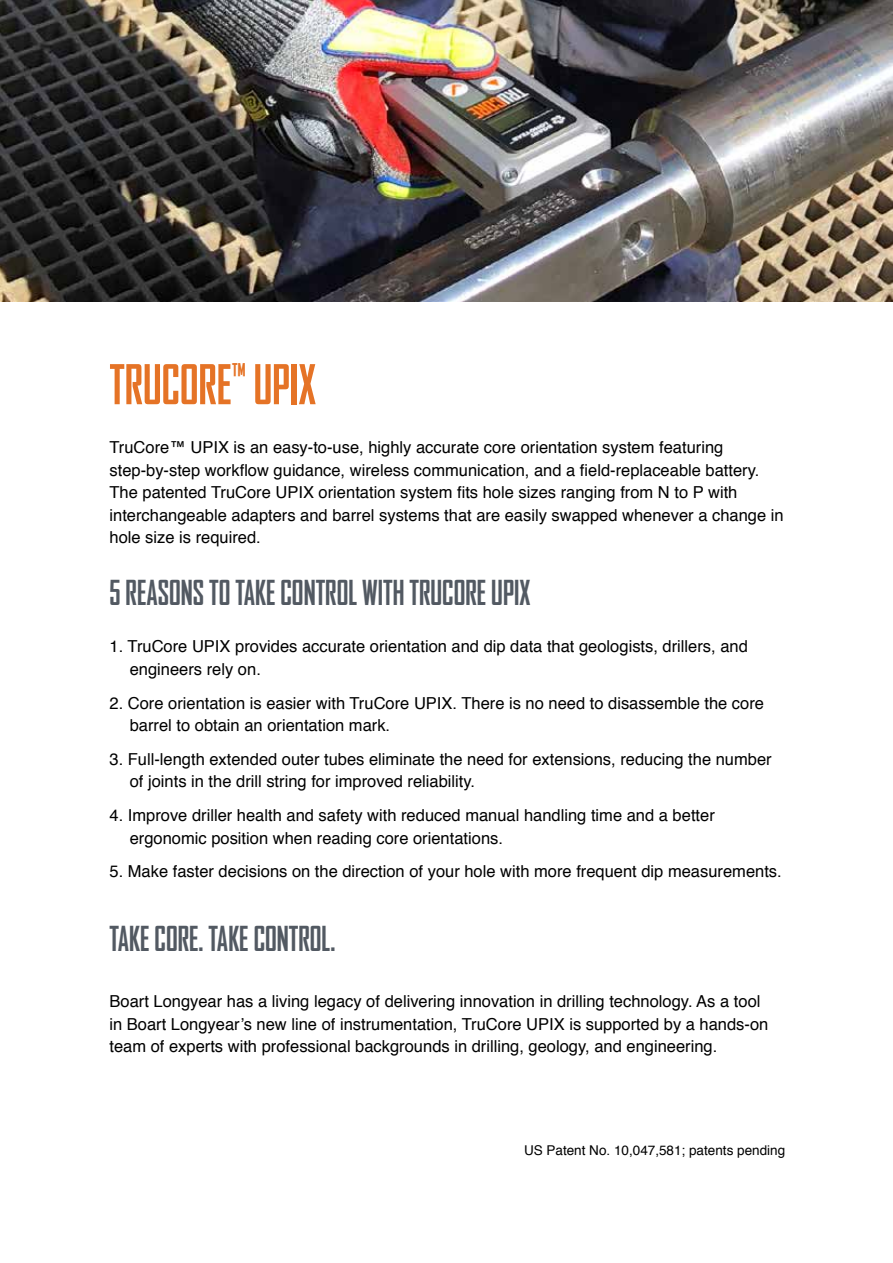
<style>
.page{position:relative;width:893px;height:1263px;background:#fff}
.page>*{position:absolute;margin:0;border:0;box-sizing:border-box;transform-origin:0 0}
.t1{font:700 condensed 52.5px "Agency FB";color:#e57326}
.t2{font:700 condensed 33px "Agency FB";color:#525962}
.t3{font:16.5px/22.5px "Helvetica";color:#000}
.t4{font:13.5px "Helvetica";color:#000}
</style>
<div class="page">
<img style="left:0;top:0;width:893px;height:302px">
<h1 class="t1" style="left:110px;top:354px;width:208px">TRUCORE<sup>™</sup> UPIX</h1>
<p class="t3" style="left:110px;top:436px;width:676px">TruCore™ UPIX is an easy-to-use, highly accurate core orientation system featuring step-by-step workflow guidance, wireless communication, and a field-replaceable battery.<br>The patented TruCore UPIX orientation system fits hole sizes ranging from N to P with interchangeable adapters and barrel systems that are easily swapped whenever a change in hole size is required.</p>
<h2 class="t2" style="left:110px;top:573px;width:422px">5 REASONS TO TAKE CONTROL WITH TRUCORE UPIX</h2>
<p class="t3" style="left:130px;top:636px;width:620px;text-indent:-20px">1. TruCore UPIX provides accurate orientation and dip data that geologists, drillers, and engineers rely on.</p>
<p class="t3" style="left:130px;top:692px;width:636px;text-indent:-20px">2. Core orientation is easier with TruCore UPIX. There is no need to disassemble the core barrel to obtain an orientation mark.</p>
<p class="t3" style="left:130px;top:748px;width:643px;text-indent:-20px">3. Full-length extended outer tubes eliminate the need for extensions, reducing the number of joints in the drill string for improved reliability.</p>
<p class="t3" style="left:130px;top:805px;width:587px;text-indent:-20px">4. Improve driller health and safety with reduced manual handling time and a better ergonomic position when reading core orientations.</p>
<p class="t3" style="left:110px;top:861px;width:674px">5. Make faster decisions on the direction of your hole with more frequent dip measurements.</p>
<h2 class="t2" style="left:110px;top:919px;width:228px">TAKE CORE. TAKE CONTROL.</h2>
<p class="t3" style="left:110px;top:990px;width:660px">Boart Longyear has a living legacy of delivering innovation in drilling technology. As a tool in Boart Longyear’s new line of instrumentation, TruCore UPIX is supported by a hands-on team of experts with professional backgrounds in drilling, geology, and engineering.</p>
<p class="t4" style="left:524px;top:1140px;width:263px">US Patent No. 10,047,581; patents pending</p>
</div>
